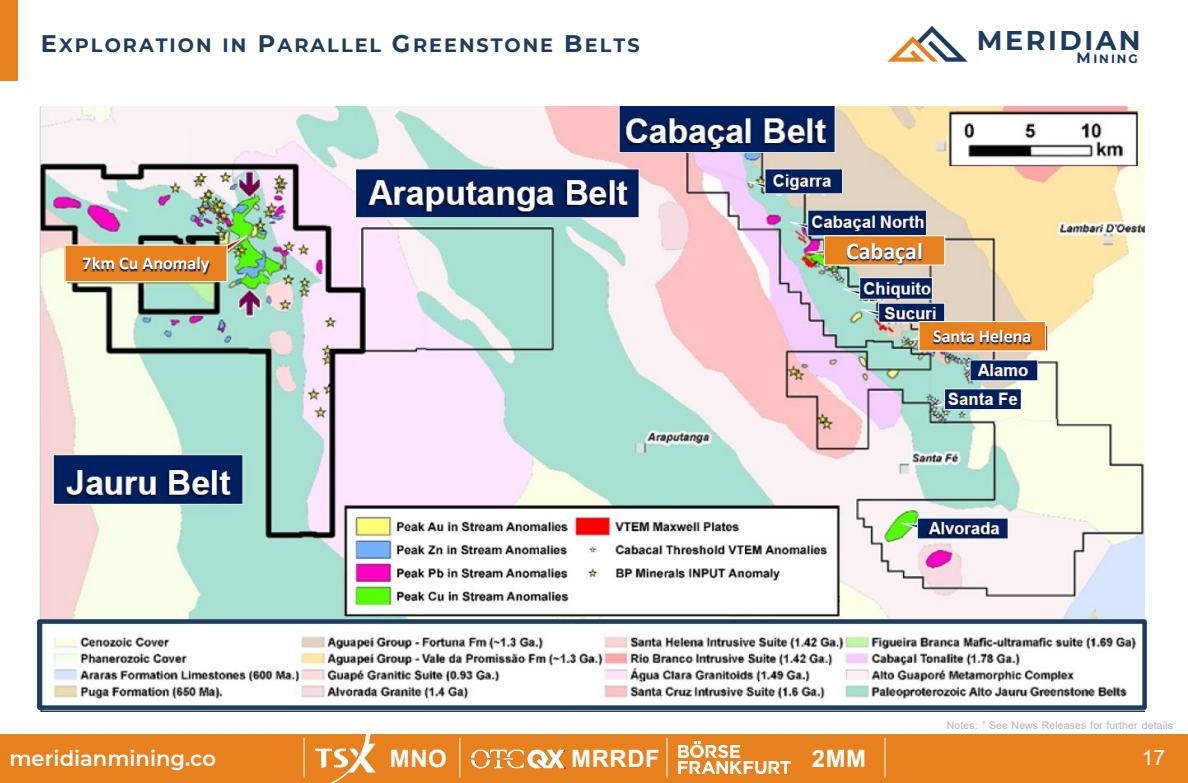
<style>
.page{position:relative;width:1188px;height:783px;background:#fff}
.page>*{position:absolute;margin:0;border:0;box-sizing:border-box;transform-origin:0 0}
.t1{font:700 27px "Montserrat";letter-spacing:.09em;color:#1e3c5e}
.t2{font:700 24px "Arial";letter-spacing:.025em;color:#fff}
.t3{font:700 24px "Calibri";color:#fff}
.t4{font:600 21px "Montserrat";color:#fff}
.t5{font:21px "Arial";color:#fff}
.t6{font:700 19.2px "Montserrat";letter-spacing:.105em;color:#1e3c5e}
.t7{font:700 18px "Calibri";color:#fff}
.t8{font:700 12px "Montserrat";letter-spacing:.165em;color:#1e3c5e}
.t9{font:10.5px "Arial";letter-spacing:.015em;color:#a9b5c2}
.s1{font-size:24px}
.s2{font-size:15px}
</style>
<div class="page">
<img style="left:39px;top:106px;width:1106px;height:606px">
<div style="left:65px;top:245px;width:162px;height:37px;background:#e6811d"></div>
<img style="left:70px;top:258px;width:152px;height:31px">
<div style="left:0;top:734px;width:1188px;height:49px;background:#e6811d"></div>
<svg style="left:678px;top:741px;width:113px;height:33px"></svg>
<img style="left:315px;top:734px;width:60px;height:49px">
<img style="left:470px;top:749px;width:96px;height:21px">
<hr style="left:460px;top:738px;width:1px;height:40px;background:#fff">
<hr style="left:304px;top:738px;width:1px;height:40px;background:#fff">
<hr style="left:667px;top:738px;width:1px;height:40px;background:#fff">
<hr style="left:885px;top:738px;width:1px;height:40px;background:#fff">
<div style="left:0;top:0;width:18px;height:80px;background:#e6811d"></div>
<div style="left:37px;top:619px;width:1110px;height:91px;border:4px solid #1e3c5e"></div>
<div style="left:824px;top:235px;width:121px;height:31px;background:#e6811d;border:1px solid #fff"></div>
<img style="left:829px;top:229px;width:111px;height:55px">
<div style="left:918px;top:321px;width:128px;height:31px;background:#e6811d;border:1px solid #fff"></div>
<img style="left:921px;top:320px;width:123px;height:42px">
<svg style="left:887px;top:26px;width:81px;height:36px"></svg>
<p class="t6" style="left:41px;top:32px;width:600px"><span class="s1">E</span>XPLORATION IN <span class="s1">P</span>ARALLEL <span class="s1">G</span>REENSTONE <span class="s1">B</span>ELTS</p>
<p class="t7" style="left:83px;top:251px;width:128px">7km Cu Anomaly</p>
<p class="t1" style="left:977px;top:21px;width:165px">MERIDIAN</p>
<p class="t8" style="left:1077px;top:50px;width:63px"><span class="s2">M</span>INING</p>
<p class="t3" style="left:846px;top:234px;width:78px">Cabaçal</p>
<p class="t7" style="left:933px;top:324px;width:100px">Santa Helena</p>
<p class="t9" style="left:947px;top:718px;width:228px">Notes: <sup>1</sup> See News Releases for further details</p>
<p class="t4" style="left:9px;top:744px;width:208px">meridianmining.co</p>
<p class="t2" style="left:390px;top:742px;width:58px">MNO</p>
<p class="t2" style="left:571px;top:742px;width:90px">MRRDF</p>
<p class="t2" style="left:812px;top:742px;width:56px">2MM</p>
<p class="t5" style="left:1142px;top:744px;width:25px">17</p>
</div>
